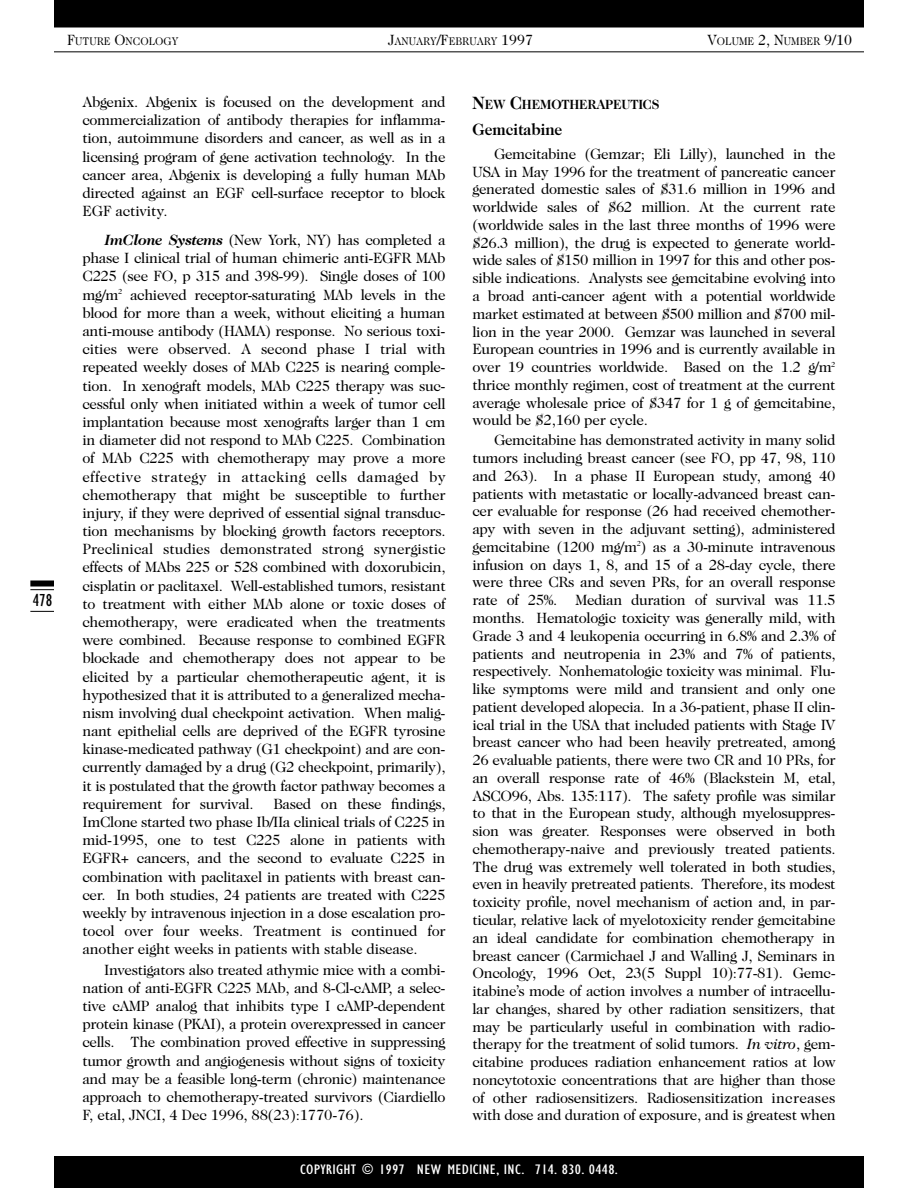
<style>
.page{position:relative;width:918px;height:1188px;background:#fff}
.page>*{position:absolute;margin:0;border:0;box-sizing:border-box;transform-origin:0 0}
.t1{font:condensed 18px "Gill Sans";color:#000}
.t2{font:700 16.5px "Caslon Two Twenty Four";color:#000;scale:.95 1}
.t3{font:15px/18.1px "Caslon Two Twenty Four";letter-spacing:-.02em;color:#000;text-align:justify}
.t4{font:condensed 14.25px "Gill Sans";letter-spacing:.015em;color:#fff;scale:1.2 1}
.t5{font:700 13.5px "Caslon Two Twenty Four";letter-spacing:-.015em;color:#000;scale:.95 1}
.t6{font:11.25px "Caslon Two Twenty Four";color:#000;scale:.95 1}
.s1{font-size:15px}
.s2{font-weight:700;font-style:italic}
.s3{font-size:18px}
.s4{font-style:italic}
</style>
<div class="page">
<div style="left:54px;top:1156px;width:810px;height:32px;background:#000"></div>
<div style="left:54px;top:0;width:810px;height:28px;background:#000"></div>
<hr style="left:54px;top:51px;width:810px;height:1px;background:#000">
<div style="left:30px;top:580px;width:24px;height:6px;background:#000"></div>
<svg style="left:30px;top:589px;width:24px;height:1px"></svg>
<svg style="left:30px;top:611px;width:24px;height:1px"></svg>
<p class="t6" style="left:67px;top:37px;width:119px"><span class="s1">F</span>UTURE <span class="s1">O</span>NCOLOGY</p>
<p class="t6" style="left:388px;top:37px;width:154px"><span class="s1">J</span>ANUARY<span class="s1">/F</span>EBRUARY <span class="s1">1997</span></p>
<p class="t6" style="left:707px;top:37px;width:154px"><span class="s1">V</span>OLUME <span class="s1">2, N</span>UMBER <span class="s1">9/10</span></p>
<p class="t1" style="left:33px;top:594px;width:21px">478</p>
<p class="t3" style="left:82px;top:94px;width:365px">Abgenix. Abgenix is focused on the development and commercialization of antibody therapies for inflamma&shy;tion, autoimmune disorders and cancer, as well as in a licensing program of gene activation technology. In the cancer area, Abgenix is developing a fully human MAb directed against an EGF cell-surface receptor to block EGF activity.</p>
<p class="t3" style="left:82px;top:232px;width:365px;text-indent:22px"><span class="s2">ImClone Systems</span> (New York, NY) has completed a phase I clinical trial of human chimeric anti-EGFR MAb C225 (see FO, p 315 and 398-99). Single doses of 100 mg/m<sup>2</sup> achieved receptor-saturating MAb levels in the blood for more than a week, without eliciting a human anti-mouse antibody (HAMA) response. No serious toxi&shy;cities were observed. A second phase I trial with repeated weekly doses of MAb C225 is nearing comple&shy;tion. In xenograft models, MAb C225 therapy was suc&shy;cessful only when initiated within a week of tumor cell implantation because most xenografts larger than 1 cm in diameter did not respond to MAb C225. Combination of MAb C225 with chemotherapy may prove a more effective strategy in attacking cells damaged by chemotherapy that might be susceptible to further injury, if they were deprived of essential signal transduc&shy;tion mechanisms by blocking growth factors receptors.<br>Preclinical studies demonstrated strong synergistic effects of MAbs 225 or 528 combined with doxorubicin, cisplatin or paclitaxel. Well-established tumors, resistant to treatment with either MAb alone or toxic doses of chemotherapy, were eradicated when the treatments were combined. Because response to combined EGFR blockade and chemotherapy does not appear to be elicited by a particular chemotherapeutic agent, it is hypothesized that it is attributed to a generalized mecha&shy;nism involving dual checkpoint activation. When malig&shy;nant epithelial cells are deprived of the EGFR tyrosine kinase-medicated pathway (G1 checkpoint) and are con&shy;currently damaged by a drug (G2 checkpoint, primarily), it is postulated that the growth factor pathway becomes a requirement for survival.</p>
<p class="t3" style="left:82px;top:796px;width:365px;text-indent:191px">Based on these findings, ImClone started two phase Ib/IIa clinical trials of C225 in mid-1995, one to test C225 alone in patients with EGFR+ cancers, and the second to evaluate C225 in combination with paclitaxel in patients with breast can&shy;cer. In both studies, 24 patients are treated with C225 weekly by intravenous injection in a dose escalation pro&shy;tocol over four weeks. Treatment is continued for another eight weeks in patients with stable disease.</p>
<p class="t3" style="left:82px;top:962px;width:365px;text-indent:22px">Investigators also treated athymic mice with a combi&shy;nation of anti-EGFR C225 MAb, and 8-Cl-cAMP, a selec&shy;tive cAMP analog that inhibits type I cAMP-dependent protein kinase (PKAI), a protein overexpressed in cancer cells. The combination proved effective in suppressing tumor growth and angiogenesis without signs of toxicity and may be a feasible long-term (chronic) maintenance approach to chemotherapy-treated survivors (Ciardiello F, etal, JNCI, 4 Dec 1996, 88(23):1770-76).</p>
<p class="t5" style="left:472px;top:99px;width:198px"><span class="s3">N</span>EW <span class="s3">C</span>HEMOTHERAPEUTICS</p>
<p class="t2" style="left:472px;top:123px;width:96px">Gemcitabine</p>
<p class="t3" style="left:472px;top:146px;width:365px;line-height:17.7px;text-indent:22px">Gemcitabine (Gemzar; Eli Lilly), launched in the USA in May 1996 for the treatment of pancreatic cancer generated domestic sales of $31.6 million in 1996 and worldwide sales of $62 million. At the current rate (worldwide sales in the last three months of 1996 were $26.3 million), the drug is expected to generate world&shy;wide sales of $150 million in 1997 for this and other pos&shy;sible indications. Analysts see gemcitabine evolving into a broad anti-cancer agent with a potential worldwide market estimated at between $500 million and $700 mil&shy;lion in the year 2000. Gemzar was launched in several European countries in 1996 and is currently available in over 19 countries worldwide. Based on the 1.2 g/m<sup>2 </sup>thrice monthly regimen, cost of treatment at the current average wholesale price of $347 for 1 g of gemcitabine, would be $2,160 per cycle.</p>
<p class="t3" style="left:472px;top:432px;width:365px;line-height:17.7px;text-indent:22px">Gemcitabine has demonstrated activity in many solid tumors including breast cancer (see FO, pp 47, 98, 110 and 263). In a phase II European study, among 40 patients with metastatic or locally-advanced breast can&shy;cer evaluable for response (26 had received chemother&shy;apy with seven in the adjuvant setting), administered gemcitabine (1200 mg/m<sup>2</sup>) as a 30-minute intravenous infusion on days 1, 8, and 15 of a 28-day cycle, there were three CRs and seven PRs, for an overall response rate of 25%. Median duration of survival was 11.5 months. Hematologic toxicity was generally mild, with Grade 3 and 4 leukopenia occurring in 6.8% and 2.3% of patients and neutropenia in 23% and 7% of patients, respectively. Nonhematologic toxicity was minimal. Flu&shy;like symptoms were mild and transient and only one patient developed alopecia. In a 36-patient, phase II clin&shy;ical trial in the USA that included patients with Stage IV breast cancer who had been heavily pretreated, among 26 evaluable patients, there were two CR and 10 PRs, for an overall response rate of 46% (Blackstein M, etal, ASCO96, Abs. 135:117). The safety profile was similar to that in the European study, although myelosuppres&shy;sion was greater. Responses were observed in both chemotherapy-naive and previously treated patients.<br>The drug was extremely well tolerated in both studies, even in heavily pretreated patients. Therefore, its modest toxicity profile, novel mechanism of action and, in par&shy;ticular, relative lack of myelotoxicity render gemcitabine an ideal candidate for combination chemotherapy in breast cancer (Carmichael J and Walling J, Seminars in Oncology, 1996 Oct, 23(5 Suppl 10):77-81). Gemc&shy;itabine’s mode of action involves a number of intracellu&shy;lar changes, shared by other radiation sensitizers, that may be particularly useful in combination with radio&shy;therapy for the treatment of solid tumors. <span class="s4">In vitro</span>, gem&shy;citabine produces radiation enhancement ratios at low noncytotoxic concentrations that are higher than those of other radiosensitizers. Radiosensitization increases with dose and duration of exposure, and is greatest when</p>
<p class="t4" style="left:300px;top:1165px;width:266px">COPYRIGHT © 1997 NEW MEDICINE, INC. 714. 830. 0448.</p>
</div>
